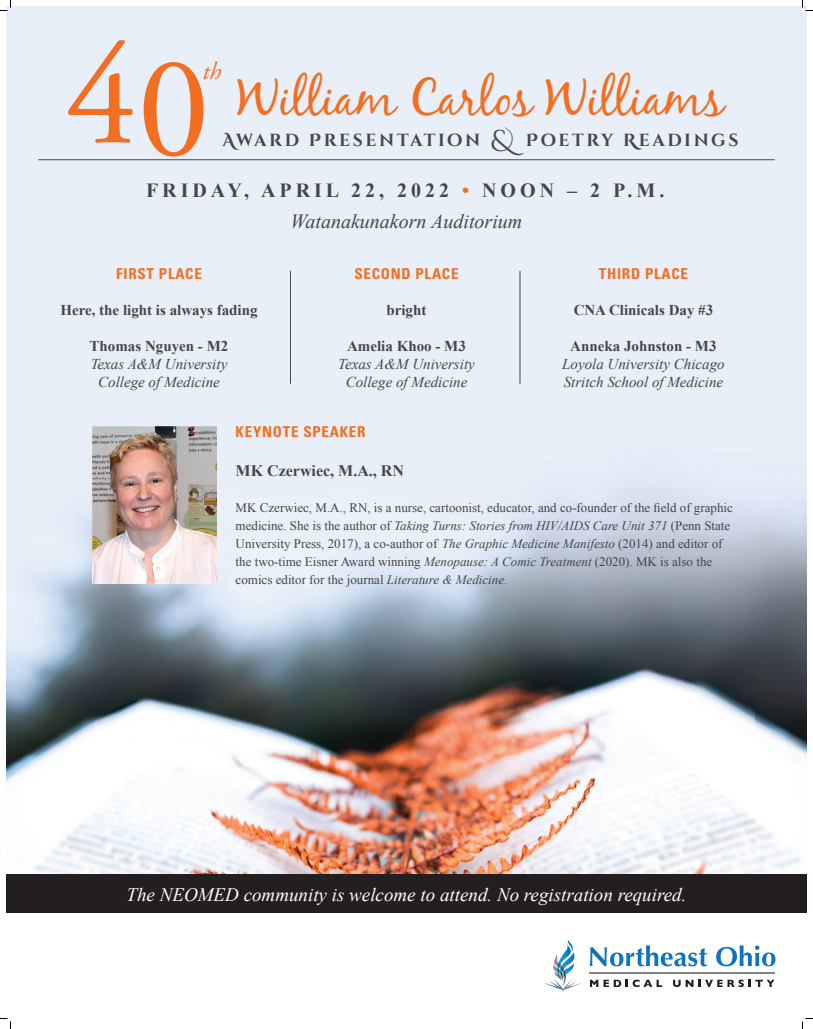
<style>
.page{position:relative;width:813px;height:1029px;background:#fff}
.page>*{position:absolute;margin:0;border:0;box-sizing:border-box;transform-origin:0 0}
.t1{font:144.5px "Adobe Garamond Pro";color:#f36e21}
.t2{font:50px "Black Jack";color:#f36e21}
.t3{font:italic 24.65px "Adobe Garamond Pro";color:#f36e21}
.t4{font:700 20px "Times New Roman";letter-spacing:.2em;color:#454647}
.t5{font:italic 20px "Times New Roman";color:#454647}
.t6{font:italic 19px "Times New Roman";color:#fff}
.t7{font:700 17.5px "Cinzel Decorative";letter-spacing:.145em;color:#454647}
.t8{font:700 16px "Times New Roman";color:#454647}
.t9{font:italic 15px/18px "Times New Roman";color:#454647;text-align:center}
.t10{font:700 15px "Times New Roman";color:#454647}
.t11{font:700 condensed 15px "Univers LT Std";letter-spacing:.05em;color:#f36e21}
.t12{font:13px/18px "Times New Roman";color:#454647}
.s1{font-weight:400;font-size:30px}
.s2{color:#f36e21}
.s3{font-style:italic}
</style>
<div class="page">
<div style="left:6px;top:6px;width:748px;height:426px;background:#e8eff8"></div>
<img style="left:754px;top:6px;width:53px;height:869px">
<img style="left:6px;top:432px;width:88px;height:443px">
<img style="left:202px;top:432px;width:552px;height:443px">
<img style="left:94px;top:583px;width:108px;height:292px">
<div style="left:6px;top:875px;width:801px;height:38px;background:#231f20"></div>
<svg style="left:590px;top:945px;width:117px;height:21px"></svg>
<svg style="left:716px;top:945px;width:59px;height:21px"></svg>
<svg style="left:590px;top:980px;width:8px;height:7px"></svg>
<svg style="left:604px;top:980px;width:58px;height:7px"></svg>
<svg style="left:673px;top:980px;width:102px;height:7px"></svg>
<hr style="left:589px;top:972px;width:186px;height:1px;background:#808285">
<svg style="left:544px;top:940px;width:38px;height:52px"></svg>
<hr style="left:38px;top:160px;width:737px;height:1px;background:#454647">
<hr style="left:290px;top:271px;width:1px;height:113px;background:#454647">
<hr style="left:520px;top:271px;width:1px;height:113px;background:#454647">
<img style="left:92px;top:427px;width:124px;height:156px">
<svg style="left:0;top:0;width:11px;height:11px"></svg>
<svg style="left:0;top:1018px;width:11px;height:11px"></svg>
<svg style="left:802px;top:0;width:11px;height:11px"></svg>
<svg style="left:802px;top:1018px;width:11px;height:11px"></svg>
<h1 class="t1" style="left:65px;top:16px;width:146px">40</h1>
<h3 class="t3" style="left:202px;top:56px;width:20px">th</h3>
<h2 class="t2" style="left:237px;top:67px;width:489px">William Carlos Williams</h2>
<h3 class="t7" style="left:223px;top:129px;width:517px">Award Presentation <span class="s1">&amp;</span> Poetry Readings</h3>
<h3 class="t4" style="left:146px;top:176px;width:520px">FRIDAY, APRIL 22, 2022 <span class="s2">•</span> NOON – 2 P.M.</h3>
<p class="t11" style="left:116px;top:264px;width:87px">FIRST PLACE</p>
<p class="t10" style="left:60px;top:299px;width:199px">Here, the light is always fading</p>
<p class="t10" style="left:90px;top:335px;width:140px">Thomas Nguyen - M2</p>
<p class="t9" style="left:91px;top:354px;width:138px">Texas A&amp;M University<br>College of Medicine</p>
<h3 class="t5" style="left:291px;top:207px;width:233px">Watanakunakorn Auditorium</h3>
<p class="t11" style="left:354px;top:264px;width:106px">SECOND PLACE</p>
<p class="t10" style="left:386px;top:299px;width:42px">bright</p>
<p class="t10" style="left:347px;top:335px;width:120px">Amelia Khoo - M3</p>
<p class="t9" style="left:338px;top:354px;width:138px">Texas A&amp;M University<br>College of Medicine</p>
<p class="t11" style="left:599px;top:264px;width:91px">THIRD PLACE</p>
<p class="t10" style="left:574px;top:299px;width:141px">CNA Clinicals Day #3</p>
<p class="t10" style="left:570px;top:335px;width:148px">Anneka Johnston - M3</p>
<p class="t9" style="left:562px;top:354px;width:164px;text-align:left">Loyola University Chicago<br>Stritch School of Medicine</p>
<p class="t11" style="left:236px;top:423px;width:131px">KEYNOTE SPEAKER</p>
<p class="t8" style="left:236px;top:460px;width:170px">MK Czerwiec, M.A., RN</p>
<p class="t12" style="left:236px;top:498px;width:499px">MK Czerwiec, M.A., RN, is a nurse, cartoonist, educator, and co-founder of the field of graphic medicine. She is the author of <span class="s3">Taking Turns: Stories from HIV/AIDS Care Unit 371</span> (Penn State University Press, 2017), a co-author of <span class="s3">The Graphic Medicine Manifesto</span> (2014) and editor of the two-time Eisner Award winning <span class="s3">Menopause: A Comic Treatment</span> (2020). MK is also the comics editor for the journal <span class="s3">Literature &amp; Medicine</span>.</p>
<h3 class="t6" style="left:127px;top:881px;width:561px">The NEOMED community is welcome to attend. No registration required.</h3>
</div>
